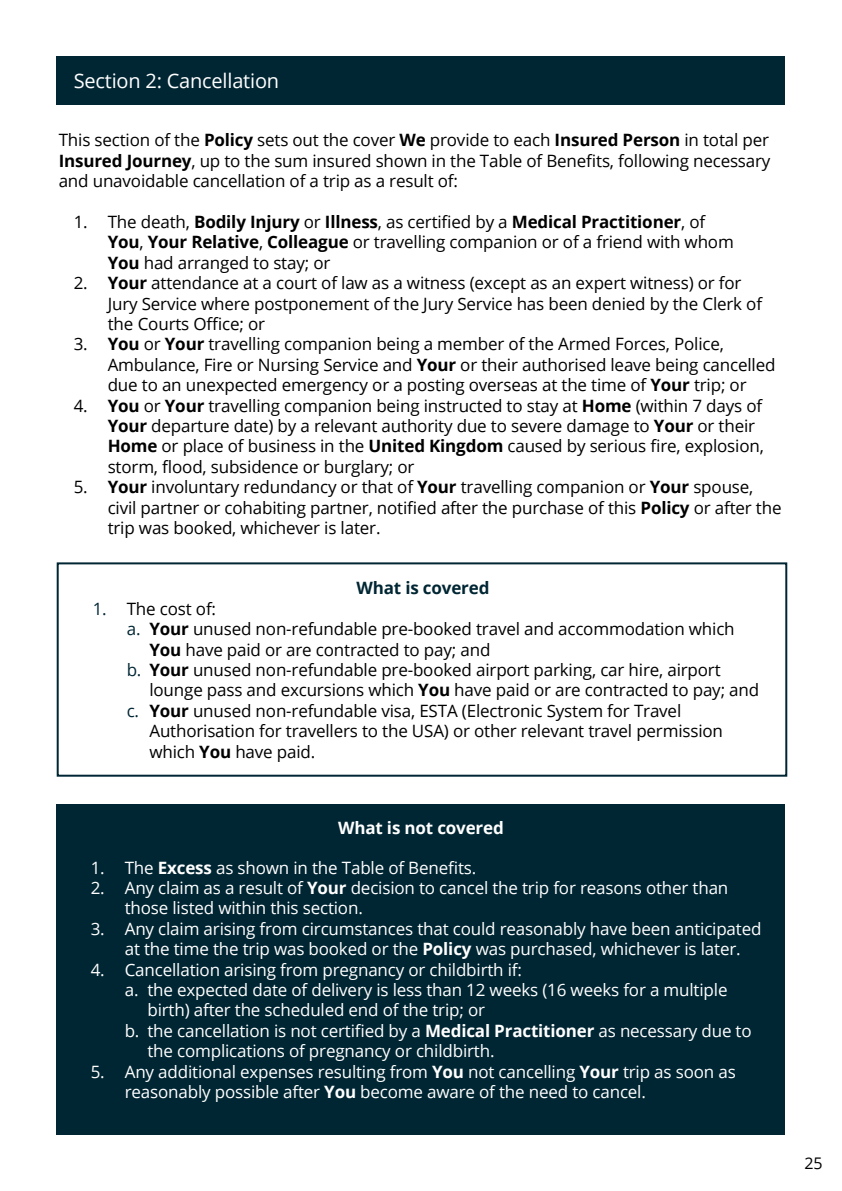
<style>
.page{position:relative;width:842px;height:1191px;background:#fff}
.page>*{position:absolute;margin:0;border:0;box-sizing:border-box;transform-origin:0 0}
.t1{font:20px "Open Sans";letter-spacing:-.01em;color:#fff}
.t2{font:17px/20.4px "Open Sans";letter-spacing:-.01em;color:#000}
.t3{font:17px/20.4px "Open Sans";letter-spacing:-.01em;color:#fff}
.t4{font:700 17px "Open Sans";letter-spacing:-.01em;color:#fff}
.t5{font:700 17px "Open Sans";letter-spacing:-.01em;color:#002633}
.t6{font:16px "Open Sans";color:#000}
.s1{font-weight:700}
.s2{color:#002633}
</style>
<div class="page">
<div style="left:57px;top:57px;width:728px;height:48px;background:#002633"></div>
<div style="left:57px;top:562px;width:730px;height:214px;border:2px solid #002633"></div>
<div style="left:57px;top:804px;width:728px;height:330px;background:#002633"></div>
<p class="t1" style="left:74px;top:67px;width:207px">Section 2: Cancellation</p>
<p class="t2" style="left:59px;top:129px;width:713px;text-align:justify">This section of the <span class="s1">Policy</span> sets out the cover <span class="s1">We</span> provide to each <span class="s1">Insured Person</span> in total per <span class="s1">Insured Journey</span>, up to the sum insured shown in the Table of Benefits, following necessary and unavoidable cancellation of a trip as a result of:</p>
<p class="t2" style="left:108px;top:211px;width:628px;text-indent:-34px">1. The death, <span class="s1">Bodily Injury</span> or <span class="s1">Illness</span>, as certified by a <span class="s1">Medical Practitioner</span>, of<br><span class="s1">You</span>, <span class="s1">Your Relative</span>, <span class="s1">Colleague</span> or travelling companion or of a friend with whom<br><span class="s1">You</span> had arranged to stay; or</p>
<p class="t2" style="left:108px;top:272px;width:656px;text-indent:-34px">2. <span class="s1">Your</span> attendance at a court of law as a witness (except as an expert witness) or for<br>Jury Service where postponement of the Jury Service has been denied by the Clerk of the Courts Office; or</p>
<p class="t2" style="left:108px;top:333px;width:669px;text-indent:-34px">3. <span class="s1">You</span> or <span class="s1">Your</span> travelling companion being a member of the Armed Forces, Police,<br>Ambulance, Fire or Nursing Service and <span class="s1">Your</span> or their authorised leave being cancelled due to an unexpected emergency or a posting overseas at the time of <span class="s1">Your</span> trip; or</p>
<p class="t2" style="left:108px;top:395px;width:658px;text-indent:-34px">4. <span class="s1">You</span> or <span class="s1">Your</span> travelling companion being instructed to stay at <span class="s1">Home</span> (within 7 days of <span class="s1">Your</span> departure date) by a relevant authority due to severe damage to <span class="s1">Your</span> or their <span class="s1">Home</span> or place of business in the <span class="s1">United Kingdom</span> caused by serious fire, explosion, storm, flood, subsidence or burglary; or</p>
<p class="t2" style="left:108px;top:476px;width:675px;text-indent:-34px">5. <span class="s1">Your</span> involuntary redundancy or that of <span class="s1">Your</span> travelling companion or <span class="s1">Your</span> spouse, civil partner or cohabiting partner, notified after the purchase of this <span class="s1">Policy</span> or after the trip was booked, whichever is later.</p>
<p class="t5" style="left:357px;top:576px;width:134px">What is covered</p>
<p class="t2" style="left:93px;top:598px;width:125px"><span class="s2">1.</span> The cost of:</p>
<p class="t2" style="left:127px;top:618px;width:609px"><span class="s2">a.</span> <span class="s1">Your</span> unused non-refundable pre-booked travel and accommodation which</p>
<p class="t2" style="left:149px;top:639px;width:342px"><span class="s1">You</span> have paid or are contracted to pay; and</p>
<p class="t2" style="left:127px;top:659px;width:595px"><span class="s2">b.</span> <span class="s1">Your</span> unused non-refundable pre-booked airport parking, car hire, airport</p>
<p class="t2" style="left:149px;top:679px;width:611px">lounge pass and excursions which <span class="s1">You</span> have paid or are contracted to pay; and</p>
<p class="t2" style="left:127px;top:700px;width:556px"><span class="s2">c.</span> <span class="s1">Your</span> unused non-refundable visa, ESTA (Electronic System for Travel</p>
<p class="t2" style="left:149px;top:720px;width:575px">Authorisation for travellers to the USA) or other relevant travel permission</p>
<p class="t2" style="left:149px;top:741px;width:167px">which <span class="s1">You</span> have paid.</p>
<p class="t4" style="left:338px;top:815px;width:167px">What is not covered</p>
<p class="t3" style="left:91px;top:856px;width:387px">1. The <span class="s1">Excess</span> as shown in the Table of Benefits.</p>
<p class="t3" style="left:125px;top:877px;width:605px;text-indent:-34px">2. Any claim as a result of <span class="s1">Your</span> decision to cancel the trip for reasons other than those listed within this section.</p>
<p class="t3" style="left:125px;top:918px;width:638px;text-indent:-34px">3. Any claim arising from circumstances that could reasonably have been anticipated at the time the trip was booked or the <span class="s1">Policy</span> was purchased, whichever is later.</p>
<p class="t3" style="left:91px;top:958px;width:433px">4. Cancellation arising from pregnancy or childbirth if:</p>
<p class="t3" style="left:125px;top:979px;width:604px">a. the expected date of delivery is less than 12 weeks (16 weeks for a multiple</p>
<p class="t3" style="left:147px;top:999px;width:339px">birth) after the scheduled end of the trip; or</p>
<p class="t3" style="left:125px;top:1020px;width:628px">b. the cancellation is not certified by a <span class="s1">Medical Practitioner</span> as necessary due to</p>
<p class="t3" style="left:147px;top:1040px;width:349px">the complications of pregnancy or childbirth.</p>
<p class="t3" style="left:125px;top:1060px;width:612px;text-indent:-34px">5. Any additional expenses resulting from <span class="s1">You</span> not cancelling <span class="s1">Your</span> trip as soon as reasonably possible after <span class="s1">You</span> become aware of the need to cancel.</p>
<p class="t6" style="left:804px;top:1152px;width:20px">25</p>
</div>
